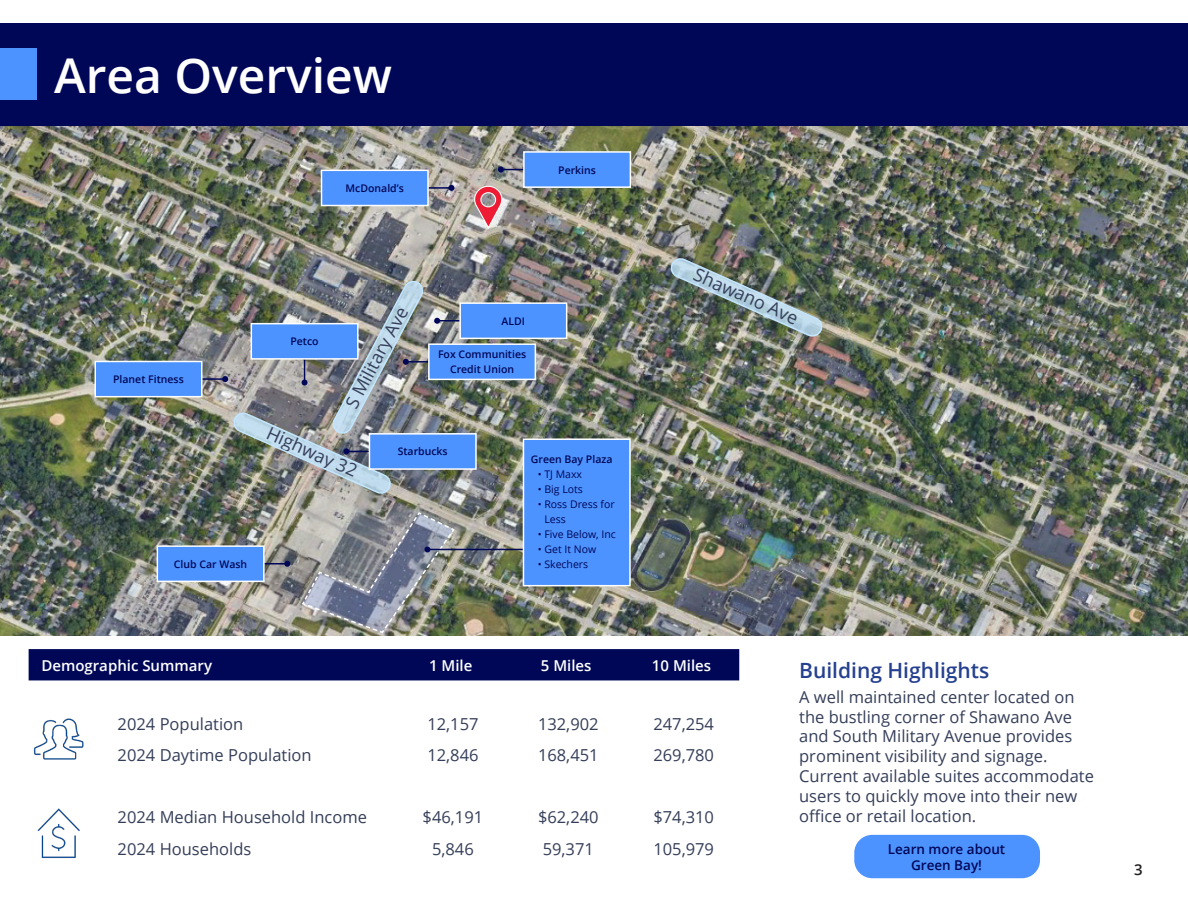
<style>
.page{position:relative;width:1188px;height:918px;background:#fff}
.page>*{position:absolute;margin:0;border:0;box-sizing:border-box;transform-origin:0 0}
.t1{font:600 48px "Open Sans";color:#fff}
.Table_1_Label{font:600 21px "Open Sans";color:#25408f}
.t2{font:18px "Open Sans";color:#353e59}
.Contact_Info{font:16.5px/19.8px "Open Sans";color:#353e59}
.Contact_Info-2{font:600 15px "Open Sans";color:#fff}
.t3{font:600 15px "Open Sans";color:#231f20}
.t4{font:600 13.5px/16.2px "Open Sans";color:#000757;text-align:center}
.Contact_Info-3{font:600 10.5px "Open Sans";color:#000757}
.t5{font:10.5px/15px "Open Sans";color:#000757}
</style>
<div class="page">
<img style="left:0;top:126px;width:1188px;height:509px">
<div style="left:29px;top:649px;width:710px;height:31px;background:#000757"></div>
<img style="left:33px;top:718px;width:51px;height:42px">
<img style="left:37px;top:808px;width:43px;height:50px">
<svg style="left:474px;top:185px;width:29px;height:45px"></svg>
<img style="left:668px;top:258px;width:157px;height:81px">
<div style="left:854px;top:835px;width:186px;height:43px;background:#4d93ff;border-radius:18px"></div>
<div style="left:0;top:23px;width:1188px;height:103px;background:#000757"></div>
<div style="left:0;top:49px;width:37px;height:51px;background:#4d93ff"></div>
<hr style="left:427px;top:549px;width:125px;height:1px;background:#000757">
<img style="left:301px;top:511px;width:155px;height:123px">
<div style="left:523px;top:439px;width:107px;height:147px;background:#4d93ff"></div>
<div style="left:523px;top:438px;width:108px;height:148px;border:2px solid #fff"></div>
<hr style="left:202px;top:378px;width:23px;height:2px;background:#000757">
<div style="left:95px;top:361px;width:107px;height:36px;background:#4d93ff"></div>
<div style="left:94px;top:361px;width:108px;height:36px;border:2px solid #fff"></div>
<hr style="left:428px;top:187px;width:23px;height:2px;background:#000757">
<svg style="left:448px;top:185px;width:6px;height:6px"></svg>
<div style="left:322px;top:170px;width:106px;height:36px;background:#4d93ff"></div>
<div style="left:321px;top:170px;width:108px;height:36px;border:2px solid #fff"></div>
<hr style="left:437px;top:320px;width:23px;height:2px;background:#000757">
<svg style="left:434px;top:318px;width:6px;height:6px"></svg>
<div style="left:460px;top:303px;width:107px;height:35px;background:#4d93ff"></div>
<div style="left:459px;top:302px;width:108px;height:37px;border:2px solid #fff"></div>
<div style="left:369px;top:434px;width:107px;height:35px;background:#4d93ff"></div>
<div style="left:369px;top:433px;width:108px;height:37px;border:2px solid #fff"></div>
<svg style="left:498px;top:167px;width:25px;height:6px"></svg>
<div style="left:524px;top:152px;width:106px;height:35px;background:#4d93ff"></div>
<div style="left:523px;top:151px;width:108px;height:37px;border:2px solid #fff"></div>
<hr style="left:264px;top:563px;width:23px;height:2px;background:#000757">
<svg style="left:284px;top:561px;width:6px;height:6px"></svg>
<div style="left:157px;top:546px;width:107px;height:35px;background:#4d93ff"></div>
<div style="left:157px;top:545px;width:108px;height:37px;border:2px solid #fff"></div>
<hr style="left:406px;top:361px;width:23px;height:2px;background:#000757">
<img style="left:222px;top:278px;width:204px;height:218px">
<div style="left:429px;top:344px;width:106px;height:35px;background:#4d93ff"></div>
<div style="left:428px;top:343px;width:108px;height:37px;border:2px solid #fff"></div>
<p class="t1" style="left:54px;top:42px;width:340px">Area Overview</p>
<p class="Contact_Info-3" style="left:346px;top:181px;width:60px">McDonald’s</p>
<p class="Contact_Info-3" style="left:558px;top:163px;width:39px">Perkins</p>
<p class="Contact_Info-3" style="left:113px;top:372px;width:72px">Planet Fitness</p>
<p class="Contact_Info-3" style="left:290px;top:334px;width:30px">Petco</p>
<p class="t2" style="left:339px;top:401px;width:114px;rotate:-62deg">S Military Ave</p>
<p class="Contact_Info-3" style="left:502px;top:314px;width:25px">ALDI</p>
<p class="Contact_Info-3" style="left:438px;top:347px;width:90px">Fox Communities</p>
<p class="Contact_Info-3" style="left:450px;top:362px;width:66px">Credit Union</p>
<p class="t2" style="left:273px;top:421px;width:99px;rotate:24deg">Highway 32</p>
<p class="Contact_Info-3" style="left:174px;top:557px;width:75px">Club Car Wash</p>
<p class="Contact_Info-3" style="left:398px;top:444px;width:52px">Starbucks</p>
<p class="Contact_Info-3" style="left:531px;top:452px;width:83px">Green Bay Plaza</p>
<p class="t5" style="left:538px;top:466px;width:46px">• TJ Maxx</p>
<p class="t5" style="left:538px;top:481px;width:47px">• Big Lots</p>
<p class="t5" style="left:544px;top:496px;width:72px;text-indent:-7px">• Ross Dress for<br>Less</p>
<p class="t5" style="left:538px;top:526px;width:80px">• Five Below, Inc</p>
<p class="t5" style="left:538px;top:541px;width:60px">• Get It Now</p>
<p class="t5" style="left:538px;top:556px;width:52px">• Skechers</p>
<p class="t2" style="left:700px;top:262px;width:114px;rotate:24deg">Shawano Ave</p>
<p class="Contact_Info-2" style="left:41px;top:655px;width:172px">Demographic Summary</p>
<p class="Contact_Info-2" style="left:429px;top:655px;width:45px">1 Mile</p>
<p class="Contact_Info-2" style="left:541px;top:655px;width:52px">5 Miles</p>
<p class="Contact_Info-2" style="left:652px;top:655px;width:61px">10 Miles</p>
<p class="Contact_Info" style="left:118px;top:714px;width:127px">2024 Population</p>
<p class="Contact_Info" style="left:427px;top:714px;width:53px">12,157</p>
<p class="Contact_Info" style="left:538px;top:714px;width:62px">132,902</p>
<p class="Contact_Info" style="left:653px;top:714px;width:62px">247,254</p>
<p class="Contact_Info" style="left:118px;top:744px;width:196px">2024 Daytime Population</p>
<p class="Contact_Info" style="left:427px;top:744px;width:53px">12,846</p>
<p class="Contact_Info" style="left:538px;top:744px;width:62px">168,451</p>
<p class="Contact_Info" style="left:653px;top:744px;width:62px">269,780</p>
<p class="Contact_Info" style="left:118px;top:807px;width:251px">2024 Median Household Income</p>
<p class="Contact_Info" style="left:423px;top:807px;width:62px">$46,191</p>
<p class="Contact_Info" style="left:538px;top:807px;width:62px">$62,240</p>
<p class="Contact_Info" style="left:653px;top:807px;width:62px">$74,310</p>
<p class="Contact_Info" style="left:118px;top:839px;width:135px">2024 Households</p>
<p class="Contact_Info" style="left:432px;top:839px;width:43px">5,846</p>
<p class="Contact_Info" style="left:543px;top:839px;width:53px">59,371</p>
<p class="Contact_Info" style="left:653px;top:839px;width:62px">105,979</p>
<p class="Table_1_Label" style="left:799px;top:656px;width:192px">Building Highlights</p>
<p class="Contact_Info" style="left:799px;top:686px;width:296px">A well maintained center located on the bustling corner of Shawano Ave and South Military Avenue provides prominent visibility and signage.<br>Current available suites accommodate users to quickly move into their new office or retail location.</p>
<p class="t4" style="left:888px;top:840px;width:119px">Learn more about<br>Green Bay!</p>
<p class="t3" style="left:1134px;top:860px;width:10px">3</p>
</div>
